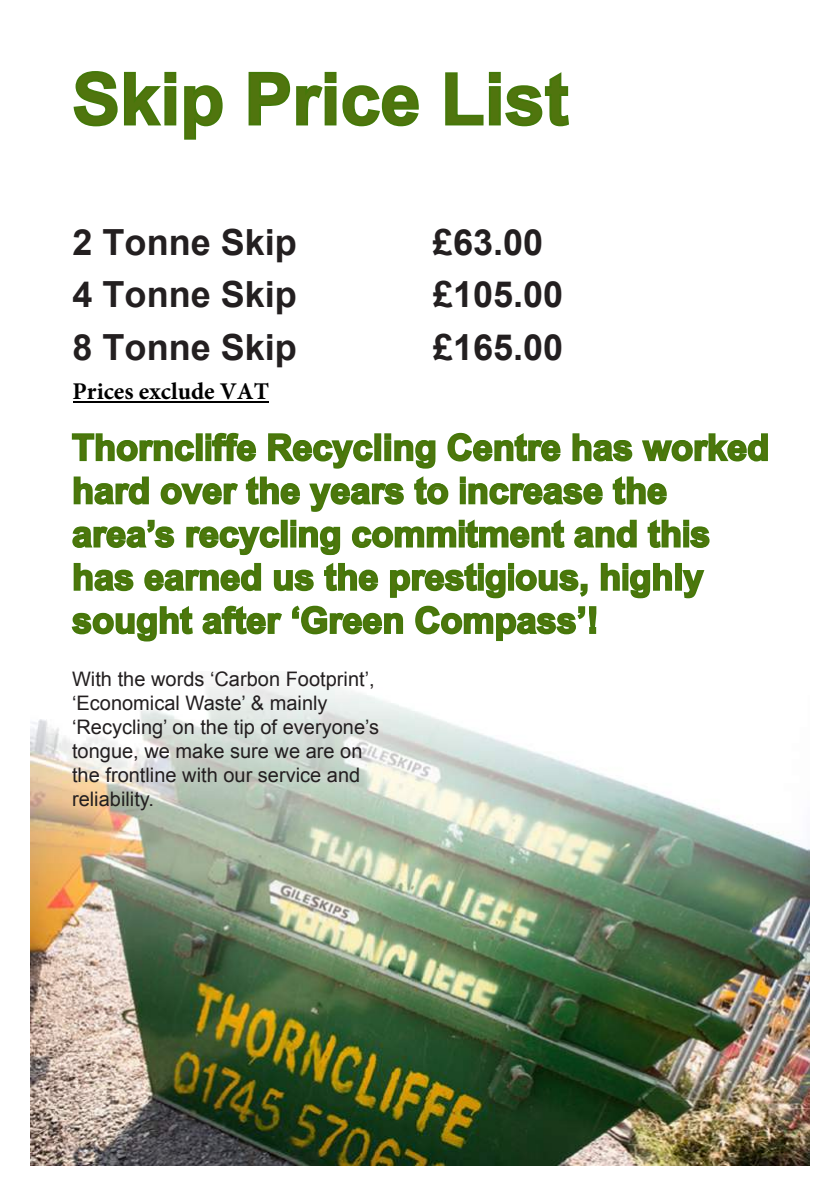
<style>
.page{position:relative;width:840px;height:1191px;background:#fff}
.page>*{position:absolute;margin:0;border:0;box-sizing:border-box;transform-origin:0 0}
.t1{font:700 72px "Arial";color:#50750e}
.t2{font:700 36px/43.2px "Arial";color:#50750e}
.t3{font:700 36px "Arial";color:#231f20}
.t4{font:700 24px "Minion Pro";color:#000}
.t5{font:20px/24px "Arial";color:#231f20}
.s1{font-family:"Arial Narrow"}
</style>
<div class="page">
<svg style="left:73px;top:71px;width:104px;height:56px"></svg>
<svg style="left:184px;top:85px;width:39px;height:55px"></svg>
<svg style="left:248px;top:71px;width:171px;height:56px"></svg>
<svg style="left:445px;top:71px;width:124px;height:56px"></svg>
<img style="left:30px;top:677px;width:779px;height:488px">
<svg style="left:71px;top:432px;width:697px;height:210px"></svg>
<hr style="left:73px;top:401px;width:196px;height:1px;background:#000">
<h1 class="t1" style="left:72px;top:52px;width:498px">Skip Price List</h1>
<p class="t3" style="left:72px;top:218px;width:226px">2 Tonne Skip</p>
<p class="t3" style="left:432px;top:218px;width:112px">£63.00</p>
<p class="t3" style="left:72px;top:271px;width:226px">4 Tonne Skip</p>
<p class="t3" style="left:433px;top:271px;width:132px">£105.00</p>
<p class="t3" style="left:72px;top:324px;width:226px">8 Tonne Skip</p>
<p class="t3" style="left:433px;top:324px;width:132px">£165.00</p>
<p class="t4" style="left:72px;top:375px;width:198px">Prices exclude VAT</p>
<p class="t2" style="left:72px;top:427px;width:698px">Thorncl<span class="s1">i</span>ffe Recycling Centre has worked hard over the years to <span class="s1">i</span>ncrease the area’s recycl<span class="s1">i</span>ng comm<span class="s1">i</span>tment and th<span class="s1">i</span>s has earned us the prest<span class="s1">i</span>g<span class="s1">i</span>ous, h<span class="s1">i</span>ghly sought after ‘Green Compass’!</p>
<p class="t5" style="left:72px;top:667px;width:308px">With the words ‘Carbon Footprint’, ‘Economical Waste’ &amp; mainly ‘Recycling’ on the tip of everyone’s tongue, we make sure we are on the frontline with our service and reliability.</p>
</div>
